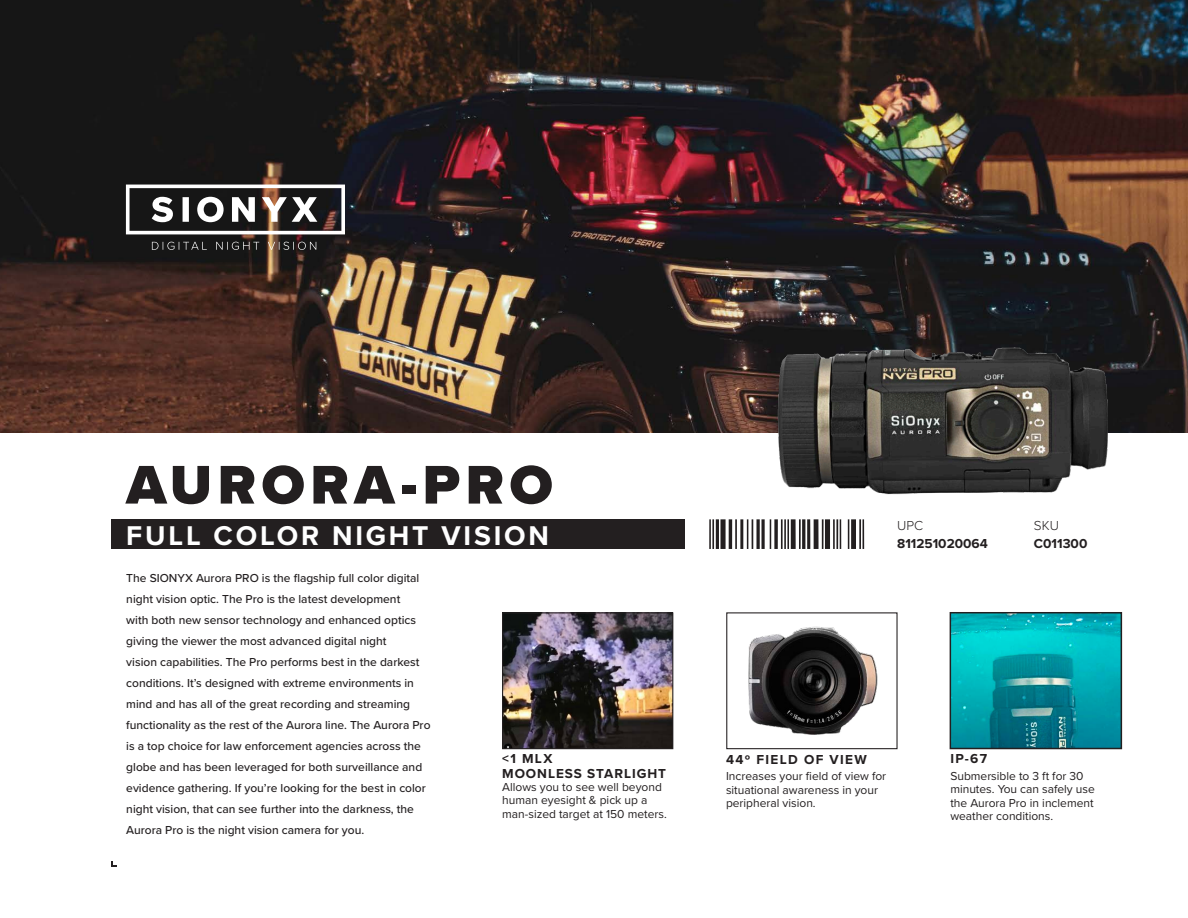
<style>
.page{position:relative;width:1188px;height:918px;background:#fff}
.page>*{position:absolute;margin:0;border:0;box-sizing:border-box;transform-origin:0 0}
.t1{font:900 56.4px "Proxima Nova";letter-spacing:.1em;color:#231f20}
.t2{font:700 28.2px "Proxima Nova";letter-spacing:.1em;color:#fff}
.t3{font:700 13.5px/15px "Proxima Nova";letter-spacing:.07em;color:#231f20}
.t4{font:700 13.5px "Proxima Nova";color:#231f20}
.t5{font:700 13.5px "Proxima Nova";letter-spacing:.1em;color:#231f20}
.t6{font:300 13.5px "Proxima Nova";color:#231f20}
.t7{font:500 12px/21px "Proxima Nova";color:#231f20}
.t8{font:12px/13.5px "Proxima Nova";color:#231f20}
</style>
<div class="page">
<img style="left:0;top:0;width:1188px;height:432px">
<div style="left:111px;top:520px;width:574px;height:29px;background:#231f20"></div>
<img style="left:728px;top:319px;width:445px;height:176px">
<svg style="left:848px;top:519px;width:16px;height:30px"></svg>
<svg style="left:709px;top:519px;width:132px;height:30px"></svg>
<svg style="left:111px;top:861px;width:6px;height:6px"></svg>
<svg style="left:126px;top:185px;width:219px;height:49px"></svg>
<svg style="left:152px;top:242px;width:164px;height:8px"></svg>
<img style="left:953px;top:615px;width:166px;height:131px">
<div style="left:950px;top:612px;width:172px;height:137px;border:2px solid #231f20"></div>
<div style="left:726px;top:612px;width:172px;height:137px;border:1px solid #231f20"></div>
<img style="left:748px;top:626px;width:130px;height:109px">
<img style="left:504px;top:614px;width:167px;height:133px">
<div style="left:502px;top:612px;width:171px;height:137px;border:1px solid #231f20"></div>
<h1 class="t1" style="left:126px;top:443px;width:428px">AURORA-PRO</h1>
<h2 class="t2" style="left:126px;top:515px;width:424px">FULL COLOR NIGHT VISION</h2>
<p class="t7" style="left:126px;top:567px;width:306px">The SIONYX Aurora PRO is the flagship full color digital night vision optic. The Pro is the latest development<br>with both new sensor technology and enhanced optics giving the viewer the most advanced digital night<br>vision capabilities. The Pro performs best in the darkest conditions. It’s designed with extreme environments in mind and has all of the great recording and streaming functionality as the rest of the Aurora line. The Aurora Pro is a top choice for law enforcement agencies across the globe and has been leveraged for both surveillance and evidence gathering. If you’re looking for the best in color night vision, that can see further into the darkness, the Aurora Pro is the night vision camera for you.</p>
<p class="t3" style="left:502px;top:751px;width:165px">&lt;1 MLX<br>MOONLESS STARLIGHT</p>
<p class="t8" style="left:502px;top:779px;width:166px">Allows you to see well beyond human eyesight &amp; pick up a man-sized target at 150 meters.</p>
<p class="t6" style="left:897px;top:515px;width:28px">UPC</p>
<p class="t4" style="left:897px;top:534px;width:92px">811251020064</p>
<p class="t4" style="left:1034px;top:534px;width:55px">C011300</p>
<p class="t6" style="left:1034px;top:515px;width:27px">SKU</p>
<p class="t5" style="left:726px;top:749px;width:142px">44º FIELD OF VIEW</p>
<p class="t8" style="left:726px;top:769px;width:162px">Increases your field of view for situational awareness in your peripheral vision.</p>
<p class="t3" style="left:950px;top:751px;width:38px">IP-67</p>
<p class="t8" style="left:950px;top:769px;width:146px">Submersible to 3 ft for 30 minutes. You can safely use the Aurora Pro in inclement weather conditions.</p>
</div>
